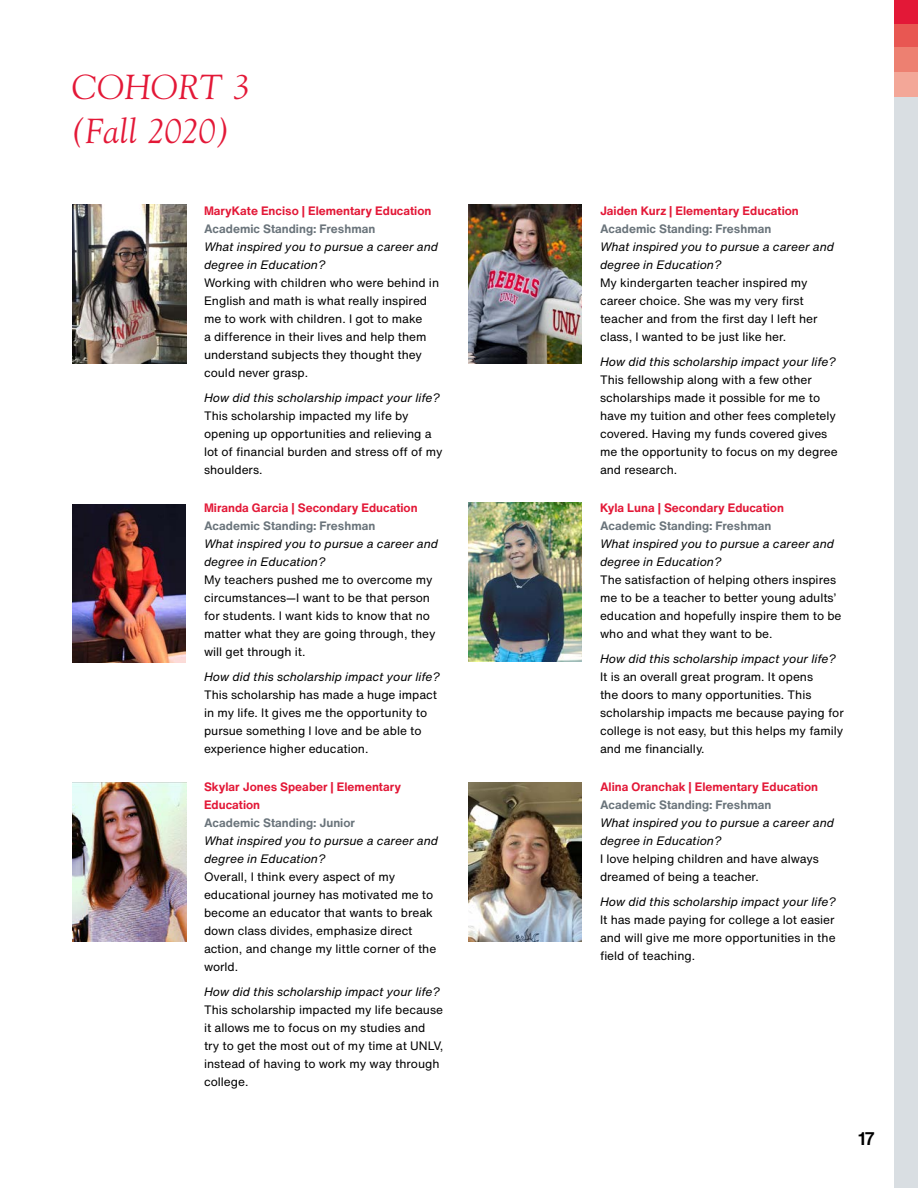
<style>
.page{position:relative;width:918px;height:1188px;background:#fff}
.page>*{position:absolute;margin:0;border:0;box-sizing:border-box;transform-origin:0 0}
.Cohort_Number{font:italic 34.5px/43.8px "Goudy";letter-spacing:.005em;color:#e31837}
.t1{font:700 18px "Helvetica Now Display";color:#000}
.Cohort_Question{font:12px/18px "Helvetica Now Text";color:#000}
.Headline_Cohort{font:700 12px/18px "Helvetica Now Text";color:#e31837}
.Subheadline_Cohort{font:700 12px "Helvetica Now Text";color:#6a747b}
.s1{font-style:italic}
</style>
<div class="page">
<div style="left:894px;top:0;width:24px;height:1188px;background:#d9dee2"></div>
<div style="left:894px;top:0;width:24px;height:24px;background:#e31837"></div>
<div style="left:894px;top:24px;width:24px;height:24px;background:#e85752"></div>
<div style="left:894px;top:48px;width:24px;height:24px;background:#ed8071"></div>
<div style="left:894px;top:72px;width:24px;height:24px;background:#f3a798"></div>
<img style="left:72px;top:205px;width:114px;height:159px">
<img style="left:72px;top:504px;width:114px;height:159px">
<img style="left:72px;top:783px;width:114px;height:159px">
<img style="left:468px;top:205px;width:114px;height:159px">
<img style="left:468px;top:502px;width:114px;height:160px">
<img style="left:468px;top:783px;width:114px;height:159px">
<h2 class="Cohort_Number" style="left:72px;top:65px;width:180px">COHORT 3 (Fall 2020)</h2>
<h3 class="Headline_Cohort" style="left:204px;top:202px;width:229px">MaryKate Enciso | Elementary Education</h3>
<h4 class="Subheadline_Cohort" style="left:204px;top:220px;width:173px">Academic Standing: Freshman</h4>
<p class="Cohort_Question" style="left:204px;top:238px;width:237px"><span class="s1">What inspired you to pursue a career and degree in Education?<br></span>Working with children who were behind in English and math is what really inspired me to work with children. I got to make<br>a difference in their lives and help them understand subjects they thought they could never grasp.</p>
<p class="Cohort_Question" style="left:204px;top:388px;width:240px"><span class="s1">How did this scholarship impact your life?<br></span>This scholarship impacted my life by opening up opportunities and relieving a lot of financial burden and stress off of my shoulders.</p>
<h3 class="Headline_Cohort" style="left:204px;top:499px;width:215px">Miranda Garcia | Secondary Education</h3>
<h4 class="Subheadline_Cohort" style="left:204px;top:517px;width:173px">Academic Standing: Freshman</h4>
<p class="Cohort_Question" style="left:204px;top:535px;width:236px"><span class="s1">What inspired you to pursue a career and degree in Education?<br></span>My teachers pushed me to overcome my circumstances—I want to be that person for students. I want kids to know that no matter what they are going through, they will get through it.</p>
<p class="Cohort_Question" style="left:204px;top:667px;width:238px"><span class="s1">How did this scholarship impact your life?<br></span>This scholarship has made a huge impact in my life. It gives me the opportunity to pursue something I love and be able to experience higher education.</p>
<h3 class="Headline_Cohort" style="left:204px;top:778px;width:199px">Skylar Jones Speaber | Elementary<br>Education</h3>
<h4 class="Subheadline_Cohort" style="left:204px;top:814px;width:153px">Academic Standing: Junior</h4>
<p class="Cohort_Question" style="left:204px;top:832px;width:236px"><span class="s1">What inspired you to pursue a career and degree in Education?<br></span>Overall, I think every aspect of my educational journey has motivated me to become an educator that wants to break down class divides, emphasize direct action, and change my little corner of the world.</p>
<p class="Cohort_Question" style="left:204px;top:982px;width:241px"><span class="s1">How did this scholarship impact your life?<br></span>This scholarship impacted my life because it allows me to focus on my studies and try to get the most out of my time at UNLV, instead of having to work my way through college.</p>
<h3 class="Headline_Cohort" style="left:600px;top:202px;width:200px">Jaiden Kurz | Elementary Education</h3>
<h4 class="Subheadline_Cohort" style="left:600px;top:220px;width:173px">Academic Standing: Freshman</h4>
<p class="Cohort_Question" style="left:600px;top:238px;width:236px"><span class="s1">What inspired you to pursue a career and degree in Education?<br></span>My kindergarten teacher inspired my career choice. She was my very first teacher and from the first day I left her class, I wanted to be just like her.</p>
<p class="Cohort_Question" style="left:600px;top:352px;width:239px"><span class="s1">How did this scholarship impact your life?<br></span>This fellowship along with a few other scholarships made it possible for me to have my tuition and other fees completely covered. Having my funds covered gives me the opportunity to focus on my degree and research.</p>
<h3 class="Headline_Cohort" style="left:600px;top:499px;width:185px">Kyla Luna | Secondary Education</h3>
<h4 class="Subheadline_Cohort" style="left:600px;top:517px;width:173px">Academic Standing: Freshman</h4>
<p class="Cohort_Question" style="left:600px;top:535px;width:243px"><span class="s1">What inspired you to pursue a career and degree in Education?<br></span>The satisfaction of helping others inspires me to be a teacher to better young adults’ education and hopefully inspire them to be who and what they want to be.</p>
<p class="Cohort_Question" style="left:600px;top:649px;width:245px"><span class="s1">How did this scholarship impact your life?<br></span>It is an overall great program. It opens<br>the doors to many opportunities. This scholarship impacts me because paying for college is not easy, but this helps my family and me financially.</p>
<h3 class="Headline_Cohort" style="left:600px;top:778px;width:220px">Alina Oranchak | Elementary Education</h3>
<h4 class="Subheadline_Cohort" style="left:600px;top:796px;width:173px">Academic Standing: Freshman</h4>
<p class="Cohort_Question" style="left:600px;top:814px;width:236px"><span class="s1">What inspired you to pursue a career and degree in Education?<br></span>I love helping children and have always dreamed of being a teacher.</p>
<p class="Cohort_Question" style="left:600px;top:892px;width:238px;text-align:justify"><span class="s1">How did this scholarship impact your life?<br></span>It has made paying for college a lot easier and will give me more opportunities in the field of teaching.</p>
<h2 class="t1" style="left:858px;top:1126px;width:18px">17</h2>
</div>
